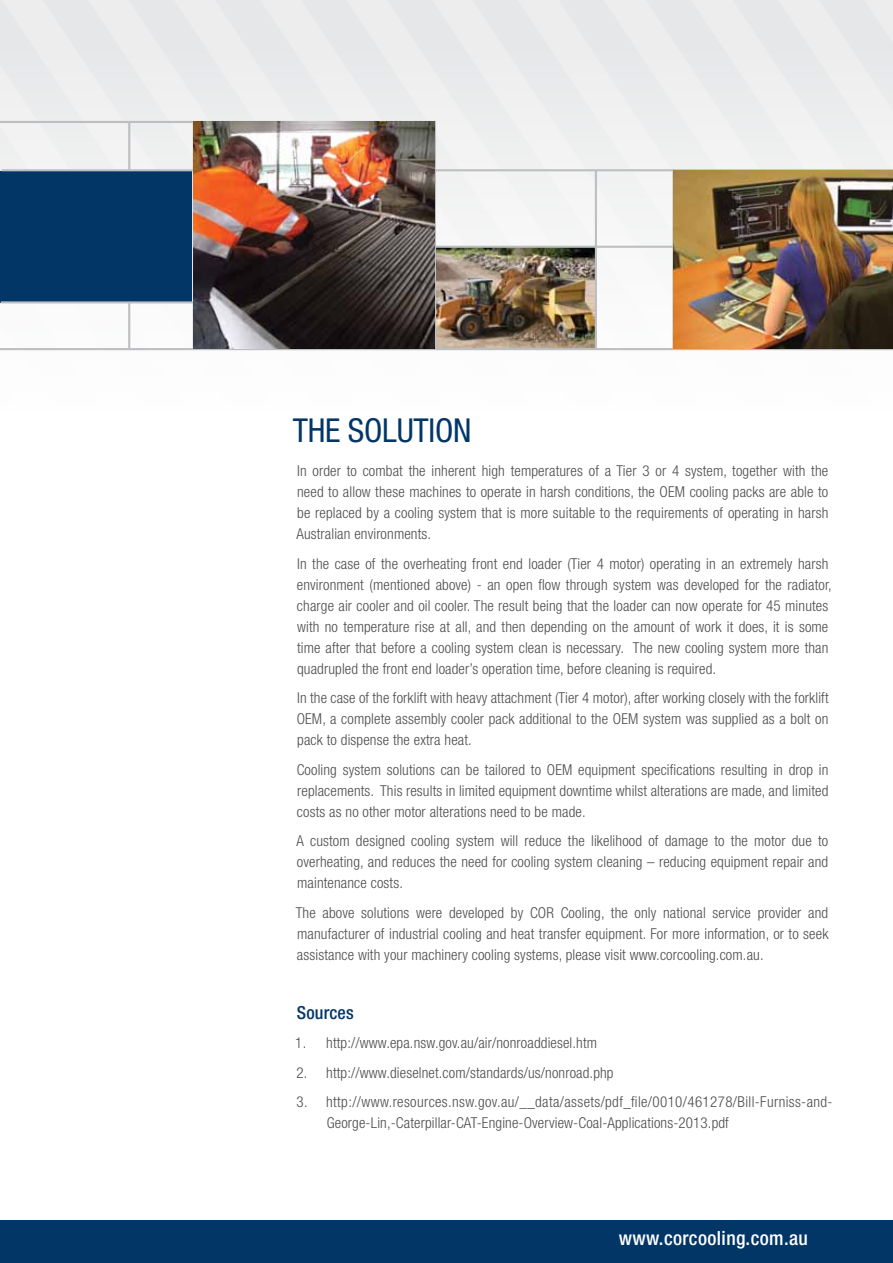
<style>
.page{position:relative;width:893px;height:1263px;background:#fff}
.page>*{position:absolute;margin:0;border:0;box-sizing:border-box;transform-origin:0 0}
.t1{font:condensed 33px "Helvetica Neue LT Std";color:#023667}
.t2{font:500 condensed 19.5px "Helvetica Neue LT Std";letter-spacing:.02em;color:#fff}
.t3{font:500 condensed 18px "Helvetica Neue LT Std";letter-spacing:.01em;color:#023667}
.t4{font:300 condensed 15px/21px "Helvetica Neue LT Std";letter-spacing:.01em;color:#4d4d4f;text-align:justify}
</style>
<div class="page">
<div style="left:0;top:1220px;width:893px;height:43px;background:#023667"></div>
<svg style="left:621px;top:0;width:16px;height:351px;fill:#f2f2f3"></svg>
<svg style="left:534px;top:0;width:87px;height:351px;fill:#f0f0f1"></svg>
<svg style="left:637px;top:0;width:87px;height:351px;fill:#efeff0"></svg>
<svg style="left:448px;top:0;width:86px;height:351px;fill:#efeff0"></svg>
<div style="left:363px;top:0;width:85px;height:351px;background:#ededee"></div>
<div style="left:276px;top:0;width:87px;height:351px;background:#ececed"></div>
<div style="left:0;top:0;width:276px;height:351px;background:#ebebec"></div>
<svg style="left:0;top:108px;width:190px;height:243px;fill:#f1f1f2"></svg>
<svg style="left:0;top:302px;width:104px;height:49px"></svg>
<div style="left:724px;top:0;width:33px;height:351px;background:#ededee"></div>
<div style="left:757px;top:0;width:136px;height:351px;background:#ededee"></div>
<hr style="left:128px;top:122px;width:2px;height:226px;background:#bcbec0">
<img style="left:436px;top:248px;width:159px;height:100px">
<div style="left:0;top:171px;width:192px;height:131px;background:#023667"></div>
<hr style="left:435px;top:246px;width:238px;height:2px;background:#bcbec0">
<hr style="left:595px;top:170px;width:2px;height:178px;background:#bcbec0">
<hr style="left:672px;top:169px;width:2px;height:179px;background:#bcbec0">
<hr style="left:434px;top:121px;width:2px;height:227px;background:#bcbec0">
<hr style="left:193px;top:122px;width:2px;height:226px;background:#bcbec0">
<hr style="left:1px;top:169px;width:193px;height:2px;background:#bcbec0">
<hr style="left:1px;top:301px;width:194px;height:2px;background:#bcbec0">
<hr style="left:435px;top:169px;width:458px;height:2px;background:#bcbec0">
<hr style="left:0;top:121px;width:435px;height:2px;background:#bcbec0">
<hr style="left:0;top:348px;width:893px;height:2px;background:#bcbec0">
<img style="left:673px;top:171px;width:220px;height:178px">
<img style="left:194px;top:122px;width:241px;height:227px">
<h1 class="t1" style="left:293px;top:412px;width:88px">THE SOLUTION</h1>
<p class="t4" style="left:296px;top:460px;width:533px">In order to combat the inherent high temperatures of a Tier 3 or 4 system, together with the need to allow these machines to operate in harsh conditions, the OEM cooling packs are able to be replaced by a cooling system that is more suitable to the requirements of operating in harsh Australian environments.</p>
<p class="t4" style="left:297px;top:553px;width:536px;text-align:left">In the case of the overheating front end loader (Tier 4 motor) operating in an extremely harsh environment (mentioned above) - an open flow through system was developed for the radiator, charge air cooler and oil cooler. The result being that the loader can now operate for 45 minutes with no temperature rise at all, and then depending on the amount of work it does, it is some time after that before a cooling system clean is necessary. The new cooling system more than quadrupled the front end loader’s operation time, before cleaning is required.</p>
<p class="t4" style="left:297px;top:687px;width:533px">In the case of the forklift with heavy attachment (Tier 4 motor), after working closely with the forklift OEM, a complete assembly cooler pack additional to the OEM system was supplied as a bolt on pack to dispense the extra heat.</p>
<p class="t4" style="left:297px;top:759px;width:533px">Cooling system solutions can be tailored to OEM equipment specifications resulting in drop in replacements. This results in limited equipment downtime whilst alterations are made, and limited costs as no other motor alterations need to be made.</p>
<p class="t4" style="left:296px;top:830px;width:533px">A custom designed cooling system will reduce the likelihood of damage to the motor due to overheating, and reduces the need for cooling system cleaning – reducing equipment repair and maintenance costs.</p>
<p class="t4" style="left:296px;top:902px;width:534px">The above solutions were developed by COR Cooling, the only national service provider and manufacturer of industrial cooling and heat transfer equipment. For more information, or to seek assistance with your machinery cooling systems, please visit www.corcooling.com.au.</p>
<p class="t3" style="left:297px;top:1002px;width:58px">Sources</p>
<p class="t4" style="left:295px;top:1032px;width:303px">1. http://www.epa.nsw.gov.au/air/nonroaddiesel.htm</p>
<p class="t4" style="left:297px;top:1062px;width:319px">2. http://www.dieselnet.com/standards/us/nonroad.php</p>
<p class="t4" style="left:327px;top:1091px;width:507px;text-indent:-30px">3. http://www.resources.nsw.gov.au/__data/assets/pdf_file/0010/461278/Bill-Furniss-and-<br>George-Lin,-Caterpillar-CAT-Engine-Overview-Coal-Applications-2013.pdf</p>
<h2 class="t2" style="left:619px;top:1226px;width:191px">www.corcooling.com.au</h2>
</div>
